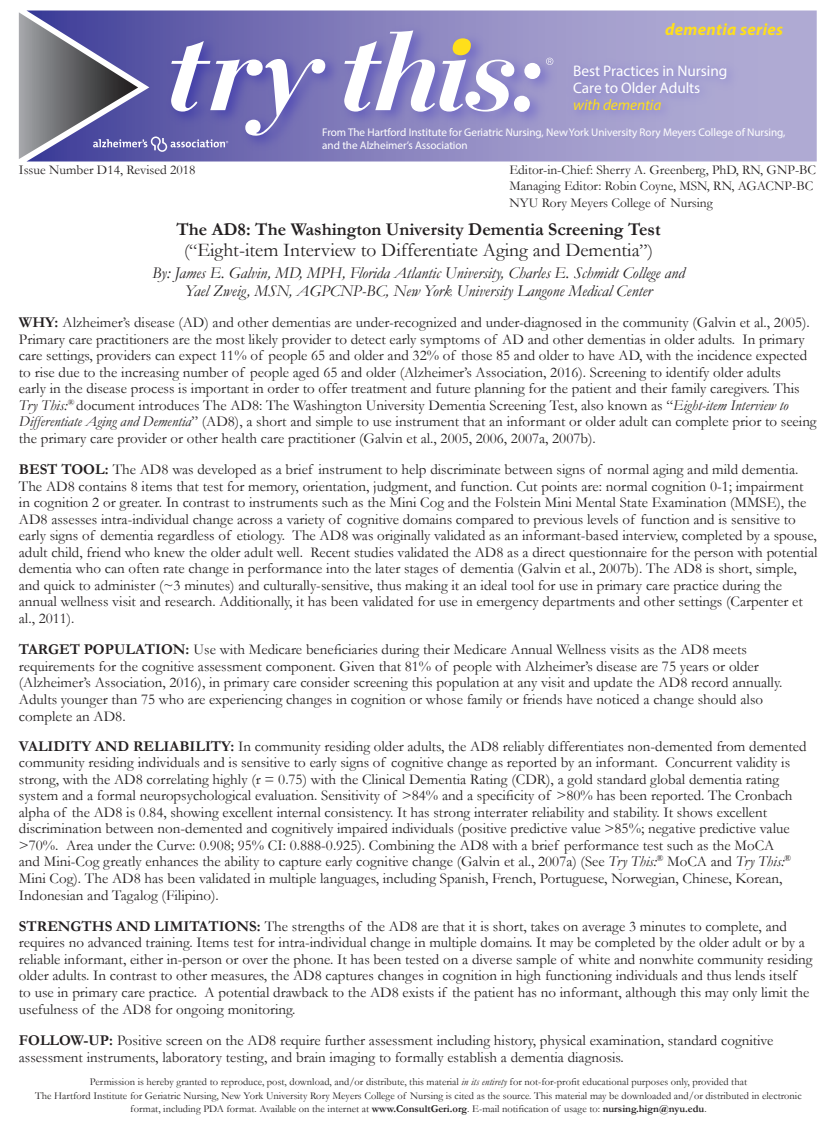
<style>
.page{position:relative;width:837px;height:1134px;background:#fff}
.page>*{position:absolute;margin:0;border:0;box-sizing:border-box;transform-origin:0 0}
.t1{font:19.5px "Garamond";color:#231f20}
.t2{font:700 18px "Garamond";color:#231f20}
.t3{font:italic 700 16.8px "Myriad Pro";letter-spacing:.02em;color:#ffdf1b}
.t4{font:italic 16.5px "Garamond";color:#231f20}
.t5{font:700 15.3px/16.8px "Frutiger";letter-spacing:-.005em;color:#fff}
.t6{font:15px/16.6px "Garamond";color:#231f20}
.t7{font:13.5px/16.5px "Garamond";color:#231f20}
.t8{font:11.1px/12.6px "Frutiger";letter-spacing:-.005em;color:#fff}
.t9{font:10.5px/13.5px "Garamond";color:#231f20;text-align:center}
.s1{font-family:"Myriad Pro";font-weight:400;font-style:italic;color:#ffdf1b}
.s2{font-size:18px}
.s3{font-weight:700}
.s4{font-style:italic}
</style>
<div class="page">
<svg style="left:26px;top:10px;width:791px;height:152px;background:#a49fcd"></svg>
<img style="left:563px;top:52px;width:254px;height:84px">
<img style="left:325px;top:21px;width:210px;height:133px">
<img style="left:506px;top:53px;width:56px;height:78px">
<svg style="left:344px;top:30px;width:196px;height:82px"></svg>
<svg style="left:19px;top:12px;width:306px;height:147px;background:#7774aa"></svg>
<p class="t3" style="left:665px;top:19px;width:120px">dementia series</p>
<p class="t5" style="left:573px;top:63px;width:156px">Best Practices in Nursing<br>Care to Older Adults <span class="s1">with dementia</span></p>
<p class="t8" style="left:322px;top:126px;width:465px">From The Hartford Institute for Geriatric Nursing, New York University Rory Meyers College of Nursing, and the Alzheimer’s Association</p>
<p class="t7" style="left:19px;top:161px;width:178px">Issue Number D14, Revised 2018</p>
<p class="t7" style="left:509px;top:161px;width:308px">Editor-in-Chief: Sherry A. Greenberg, PhD, RN, GNP-BC</p>
<p class="t7" style="left:509px;top:177px;width:305px">Managing Editor: Robin Coyne, MSN, RN, AGACNP-BC<br>NYU Rory Meyers College of Nursing</p>
<p class="t2" style="left:176px;top:217px;width:486px">The AD8: The Washington University Dementia Screening Test</p>
<p class="t1" style="left:184px;top:237px;width:470px"><span class="s2">(“</span>Eight-item Interview to Differentiate Aging and Dementia<span class="s2">”)</span></p>
<p class="t4" style="left:152px;top:261px;width:534px">By: James E. Galvin, MD, MPH, Florida Atlantic University, Charles E. Schmidt College and</p>
<p class="t4" style="left:185px;top:279px;width:469px">Yael Zweig, MSN, AGPCNP-BC, New York University Langone Medical Center</p>
<p class="t6" style="left:19px;top:314px;width:799px"><span class="s3">WHY:</span> Alzheimer’s disease (AD) and other dementias are under-recognized and under-diagnosed in the community (Galvin et al., 2005).<br>Primary care practitioners are the most likely provider to detect early symptoms of AD and other dementias in older adults. In primary care settings, providers can expect 11% of people 65 and older and 32% of those 85 and older to have AD, with the incidence expected to rise due to the increasing number of people aged 65 and older (Alzheimer’s Association, 2016). Screening to identify older adults<br>early in the disease process is important in order to offer treatment and future planning for the patient and their family caregivers. This <span class="s4">Try This:</span><sup>®</sup> document introduces The AD8: The Washington University Dementia Screening Test, also known as “<span class="s4">Eight-item Interview to Differentiate Aging and Dementia</span>” (AD8), a short and simple to use instrument that an informant or older adult can complete prior to seeing the primary care provider or other health care practitioner (Galvin et al., 2005, 2006, 2007a, 2007b).</p>
<p class="t6" style="left:19px;top:461px;width:800px"><span class="s3">BEST TOOL:</span> The AD8 was developed as a brief instrument to help discriminate between signs of normal aging and mild dementia.<br>The AD8 contains 8 items that test for memory, orientation, judgment, and function. Cut points are: normal cognition 0-1; impairment in cognition 2 or greater. In contrast to instruments such as the Mini Cog and the Folstein Mini Mental State Examination (MMSE), the AD8 assesses intra-individual change across a variety of cognitive domains compared to previous levels of function and is sensitive to early signs of dementia regardless of etiology. The AD8 was originally validated as an informant-based interview, completed by a spouse, adult child, friend who knew the older adult well. Recent studies validated the AD8 as a direct questionnaire for the person with potential dementia who can often rate change in performance into the later stages of dementia (Galvin et al., 2007b). The AD8 is short, simple, and quick to administer (~3 minutes) and culturally-sensitive, thus making it an ideal tool for use in primary care practice during the annual wellness visit and research. Additionally, it has been validated for use in emergency departments and other settings (Carpenter et al., 2011).</p>
<p class="t6" style="left:19px;top:641px;width:765px"><span class="s3">TARGET POPULATION:</span> Use with Medicare beneficiaries during their Medicare Annual Wellness visits as the AD8 meets requirements for the cognitive assessment component. Given that 81% of people with Alzheimer’s disease are 75 years or older (Alzheimer’s Association, 2016), in primary care consider screening this population at any visit and update the AD8 record annually.<br>Adults younger than 75 who are experiencing changes in cognition or whose family or friends have noticed a change should also complete an AD8.</p>
<p class="t6" style="left:19px;top:738px;width:789px"><span class="s3">VALIDITY AND RELIABILITY:</span> In community residing older adults, the AD8 reliably differentiates non-demented from demented community residing individuals and is sensitive to early signs of cognitive change as reported by an informant. Concurrent validity is strong, with the AD8 correlating highly (r = 0.75) with the Clinical Dementia Rating (CDR), a gold standard global dementia rating system and a formal neuropsychological evaluation. Sensitivity of &gt;84% and a specificity of &gt;80% has been reported. The Cronbach alpha of the AD8 is 0.84, showing excellent internal consistency. It has strong interrater reliability and stability. It shows excellent discrimination between non-demented and cognitively impaired individuals (positive predictive value &gt;85%; negative predictive value &gt;70%. Area under the Curve: 0.908; 95% CI: 0.888-0.925). Combining the AD8 with a brief performance test such as the MoCA<br>and Mini-Cog greatly enhances the ability to capture early cognitive change (Galvin et al., 2007a) (See <span class="s4">Try This:</span><sup>®</sup> MoCA and <span class="s4">Try This:</span><sup>® </sup>Mini Cog). The AD8 has been validated in multiple languages, including Spanish, French, Portuguese, Norwegian, Chinese, Korean, Indonesian and Tagalog (Filipino).</p>
<p class="t6" style="left:19px;top:918px;width:795px"><span class="s3">STRENGTHS AND LIMITATIONS:</span> The strengths of the AD8 are that it is short, takes on average 3 minutes to complete, and requires no advanced training. Items test for intra-individual change in multiple domains. It may be completed by the older adult or by a reliable informant, either in-person or over the phone. It has been tested on a diverse sample of white and nonwhite community residing older adults. In contrast to other measures, the AD8 captures changes in cognition in high functioning individuals and thus lends itself to use in primary care practice. A potential drawback to the AD8 exists if the patient has no informant, although this may only limit the usefulness of the AD8 for ongoing monitoring.</p>
<p class="t6" style="left:19px;top:1031px;width:756px;line-height:17.2px"><span class="s3">FOLLOW-UP:</span> Positive screen on the AD8 require further assessment including history, physical examination, standard cognitive assessment instruments, laboratory testing, and brain imaging to formally establish a dementia diagnosis.</p>
<p class="t9" style="left:35px;top:1075px;width:768px">Permission is hereby granted to reproduce, post, download, and/or distribute, this material <span class="s4">in its entirety</span> for not-for-profit educational purposes only, provided that<br>The Hartford Institute for Geriatric Nursing, New York University Rory Meyers College of Nursing is cited as the source. This material may be downloaded and/or distributed in electronic format, including PDA format. Available on the internet at <span class="s3">www.ConsultGeri.org</span>. E-mail notification of usage to: <span class="s3">nursing.hign@nyu.edu</span>.</p>
</div>
